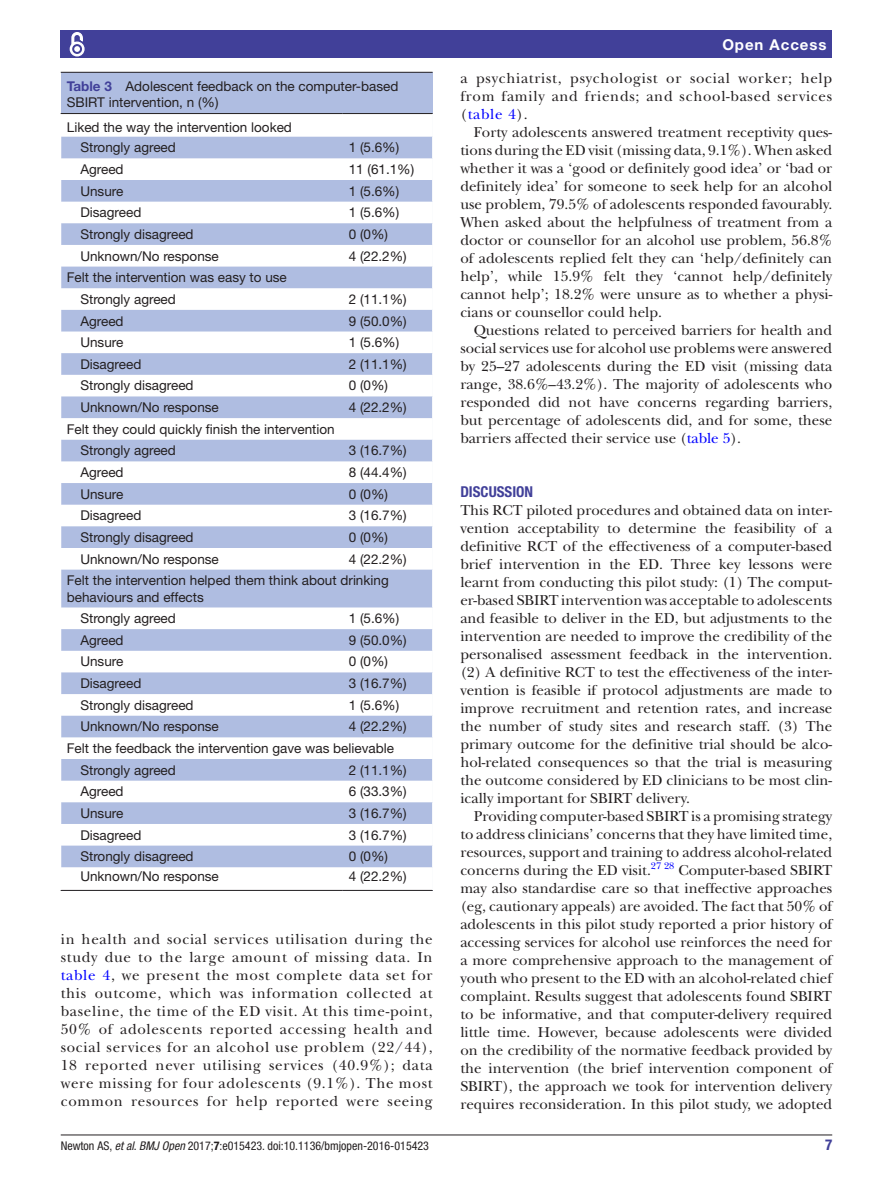
<style>
.page{position:relative;width:893px;height:1191px;background:#fff}
.page>*{position:absolute;margin:0;border:0;box-sizing:border-box;transform-origin:0 0}
.t1{font:15px/18px "New Baskerville";color:#231f20;text-align:justify}
.t2{font:700 condensed 15px "Helvetica Neue LT Std";color:#414099}
.t3{font:700 15px "Helvetica Neue LT Std";letter-spacing:.065em;color:#fff}
.t4{font:13.5px/21.6px "Helvetica Neue LT Std";color:#231f20}
.t5{font:condensed 12px "Helvetica Neue LT Std";color:#231f20}
.t6{font:9.9px "New Baskerville";color:#00f}
.s1{font-weight:700;color:#414099}
.s2{color:#00f}
.s3{font-style:italic}
.s4{font-weight:700}
</style>
<div class="page">
<hr style="left:61px;top:1134px;width:771px;height:1px;background:#231f20">
<div style="left:61px;top:31px;width:771px;height:27px;background:#414099"></div>
<svg style="left:69px;top:32px;width:16px;height:25px"></svg>
<div style="left:61px;top:73px;width:372px;height:817px;background:#afbde1"></div>
<hr style="left:61px;top:72px;width:372px;height:1px;background:#231f20">
<svg style="left:61px;top:114px;width:371px;height:776px"></svg>
<hr style="left:61px;top:113px;width:282px;height:1px;background:#231f20">
<hr style="left:343px;top:113px;width:90px;height:1px;background:#231f20">
<hr style="left:61px;top:890px;width:282px;height:1px;background:#231f20">
<hr style="left:343px;top:890px;width:90px;height:1px;background:#231f20">
<svg style="left:432px;top:114px;width:1px;height:455px"></svg>
<hr style="left:432px;top:569px;width:1px;height:38px;background:#fff">
<svg style="left:432px;top:607px;width:1px;height:283px"></svg>
<p class="t4" style="left:67px;top:77px;width:333px;line-height:16.5px"><span class="s1">Table 3</span> Adolescent feedback on the computer-based<br>SBIRT intervention, n (%)</p>
<p class="t4" style="left:80px;top:117px;width:213px;line-height:20.1px;text-indent:-14px">Liked the way the intervention looked<br>Strongly agreed</p>
<p class="t4" style="left:349px;top:137px;width:52px">1 (5.6%)</p>
<p class="t4" style="left:80px;top:158px;width:45px">Agreed</p>
<p class="t4" style="left:349px;top:158px;width:67px">11 (61.1%)</p>
<p class="t4" style="left:80px;top:180px;width:45px">Unsure</p>
<p class="t4" style="left:349px;top:180px;width:52px">1 (5.6%)</p>
<p class="t4" style="left:80px;top:201px;width:63px">Disagreed</p>
<p class="t4" style="left:349px;top:201px;width:52px">1 (5.6%)</p>
<p class="t4" style="left:80px;top:223px;width:115px">Strongly disagreed</p>
<p class="t4" style="left:349px;top:223px;width:41px">0 (0%)</p>
<p class="t4" style="left:80px;top:245px;width:140px">Unknown/No response</p>
<p class="t4" style="left:349px;top:245px;width:60px">4 (22.2%)</p>
<p class="t4" style="left:80px;top:266px;width:208px;text-indent:-14px">Felt the intervention was easy to use<br>Strongly agreed</p>
<p class="t4" style="left:349px;top:288px;width:60px">2 (11.1%)</p>
<p class="t4" style="left:80px;top:310px;width:45px">Agreed</p>
<p class="t4" style="left:349px;top:310px;width:60px">9 (50.0%)</p>
<p class="t4" style="left:80px;top:331px;width:45px">Unsure</p>
<p class="t4" style="left:349px;top:331px;width:52px">1 (5.6%)</p>
<p class="t4" style="left:80px;top:353px;width:63px">Disagreed</p>
<p class="t4" style="left:349px;top:353px;width:60px">2 (11.1%)</p>
<p class="t4" style="left:80px;top:375px;width:115px">Strongly disagreed</p>
<p class="t4" style="left:349px;top:375px;width:41px">0 (0%)</p>
<p class="t4" style="left:80px;top:396px;width:140px">Unknown/No response</p>
<p class="t4" style="left:349px;top:396px;width:60px">4 (22.2%)</p>
<p class="t4" style="left:80px;top:418px;width:256px;text-indent:-14px">Felt they could quickly finish the intervention<br>Strongly agreed</p>
<p class="t4" style="left:349px;top:439px;width:60px">3 (16.7%)</p>
<p class="t4" style="left:80px;top:461px;width:45px">Agreed</p>
<p class="t4" style="left:349px;top:461px;width:60px">8 (44.4%)</p>
<p class="t4" style="left:80px;top:483px;width:45px">Unsure</p>
<p class="t4" style="left:349px;top:483px;width:41px">0 (0%)</p>
<p class="t4" style="left:80px;top:504px;width:63px">Disagreed</p>
<p class="t4" style="left:349px;top:504px;width:60px">3 (16.7%)</p>
<p class="t4" style="left:80px;top:526px;width:115px">Strongly disagreed</p>
<p class="t4" style="left:349px;top:526px;width:41px">0 (0%)</p>
<p class="t4" style="left:80px;top:548px;width:140px">Unknown/No response</p>
<p class="t4" style="left:67px;top:548px;width:341px;text-indent:282px">4 (22.2%)<br>Felt the intervention helped them think about drinking</p>
<p class="t4" style="left:80px;top:586px;width:125px;text-indent:-14px">behaviours and effects<br>Strongly agreed</p>
<p class="t4" style="left:349px;top:607px;width:52px">1 (5.6%)</p>
<p class="t4" style="left:80px;top:629px;width:45px">Agreed</p>
<p class="t4" style="left:349px;top:629px;width:60px">9 (50.0%)</p>
<p class="t4" style="left:80px;top:650px;width:45px">Unsure</p>
<p class="t4" style="left:349px;top:650px;width:41px">0 (0%)</p>
<p class="t4" style="left:80px;top:672px;width:63px">Disagreed</p>
<p class="t4" style="left:349px;top:672px;width:60px">3 (16.7%)</p>
<p class="t4" style="left:80px;top:694px;width:115px">Strongly disagreed</p>
<p class="t4" style="left:349px;top:694px;width:52px">1 (5.6%)</p>
<p class="t4" style="left:80px;top:715px;width:140px">Unknown/No response</p>
<p class="t4" style="left:349px;top:715px;width:60px">4 (22.2%)</p>
<p class="t4" style="left:67px;top:737px;width:329px">Felt the feedback the intervention gave was believable</p>
<p class="t4" style="left:80px;top:759px;width:97px">Strongly agreed</p>
<p class="t4" style="left:349px;top:759px;width:60px">2 (11.1%)</p>
<p class="t4" style="left:80px;top:780px;width:45px">Agreed</p>
<p class="t4" style="left:349px;top:780px;width:60px">6 (33.3%)</p>
<p class="t4" style="left:80px;top:802px;width:45px">Unsure</p>
<p class="t4" style="left:349px;top:802px;width:60px">3 (16.7%)</p>
<p class="t4" style="left:80px;top:824px;width:63px">Disagreed</p>
<p class="t4" style="left:349px;top:824px;width:60px">3 (16.7%)</p>
<p class="t4" style="left:80px;top:845px;width:115px">Strongly disagreed</p>
<p class="t4" style="left:349px;top:845px;width:41px">0 (0%)</p>
<p class="t4" style="left:80px;top:865px;width:140px">Unknown/No response</p>
<p class="t4" style="left:349px;top:865px;width:60px">4 (22.2%)</p>
<p class="t1" style="left:61px;top:930px;width:373px">in health and social services utilisation during the study due to the large amount of missing data. In <span class="s2">table 4</span>, we present the most complete data set for this outcome, which was information collected at baseline, the time of the ED visit. At this time-point, 50% of adolescents reported accessing health and social services for an alcohol use problem (22/44), 18 reported never utilising services (40.9%); data were missing for four adolescents (9.1%). The most common resources for help reported were seeing</p>
<p class="t3" style="left:722px;top:35px;width:106px">Open Access</p>
<p class="t1" style="left:460px;top:69px;width:373px">a psychiatrist, psychologist or social worker; help from family and friends; and school-based services (<span class="s2">table 4</span>).</p>
<p class="t1" style="left:460px;top:123px;width:373px;text-indent:14px">Forty adolescents answered treatment receptivity ques&shy;tions during the ED visit (missing data, 9.1%). When asked whether it was a ‘good or definitely good idea’ or ‘bad or definitely idea’ for someone to seek help for an alcohol use problem, 79.5% of adolescents responded favourably.<br>When asked about the helpfulness of treatment from a doctor or counsellor for an alcohol use problem, 56.8% of adolescents replied felt they can ‘help/definitely can help’, while 15.9% felt they ‘cannot help/definitely cannot help’; 18.2% were unsure as to whether a physi&shy;cians or counsellor could help.</p>
<p class="t1" style="left:460px;top:321px;width:373px;text-indent:14px">Questions related to perceived barriers for health and social services use for alcohol use problems were answered by 25–27 adolescents during the ED visit (missing data range, 38.6%–43.2%). The majority of adolescents who responded did not have concerns regarding barriers, but percentage of adolescents did, and for some, these barriers affected their service use (<span class="s2">table 5</span>).</p>
<p class="t2" style="left:460px;top:483px;width:74px">DISCUSSION</p>
<p class="t1" style="left:460px;top:501px;width:373px">This RCT piloted procedures and obtained data on inter&shy;vention acceptability to determine the feasibility of a definitive RCT of the effectiveness of a computer-based brief intervention in the ED. Three key lessons were learnt from conducting this pilot study: (1) The comput&shy;er-based SBIRT intervention was acceptable to adolescents and feasible to deliver in the ED, but adjustments to the intervention are needed to improve the credibility of the personalised assessment feedback in the intervention. (2) A definitive RCT to test the effectiveness of the inter&shy;vention is feasible if protocol adjustments are made to improve recruitment and retention rates, and increase the number of study sites and research staff. (3) The primary outcome for the definitive trial should be alco&shy;hol-related consequences so that the trial is measuring the outcome considered by ED clinicians to be most clin&shy;ically important for SBIRT delivery.</p>
<p class="t1" style="left:460px;top:807px;width:373px;text-indent:14px">Providing computer-based SBIRT is a promising strategy to address clinicians’ concerns that they have limited time, resources, support and training to address alcohol-related concerns during the ED visit.</p>
<p class="t6" style="left:651px;top:859px;width:25px">27 28</p>
<p class="t1" style="left:460px;top:861px;width:373px;text-indent:218px">Computer-based SBIRT may also standardise care so that ineffective approaches (eg, cautionary appeals) are avoided. The fact that 50% of adolescents in this pilot study reported a prior history of accessing services for alcohol use reinforces the need for a more comprehensive approach to the management of youth who present to the ED with an alcohol-related chief complaint. Results suggest that adolescents found SBIRT to be informative, and that computer-delivery required little time. However, because adolescents were divided on the credibility of the normative feedback provided by the intervention (the brief intervention component of SBIRT), the approach we took for intervention delivery requires reconsideration. In this pilot study, we adopted</p>
<p class="t5" style="left:61px;top:1138px;width:370px">Newton AS, <span class="s3">et al</span>. <span class="s3">BMJ Open</span> 2017;<span class="s4">7</span>:e015423. doi:10.1136/bmjopen-2016-015423</p>
<p class="t2" style="left:825px;top:1135px;width:9px">7</p>
</div>
